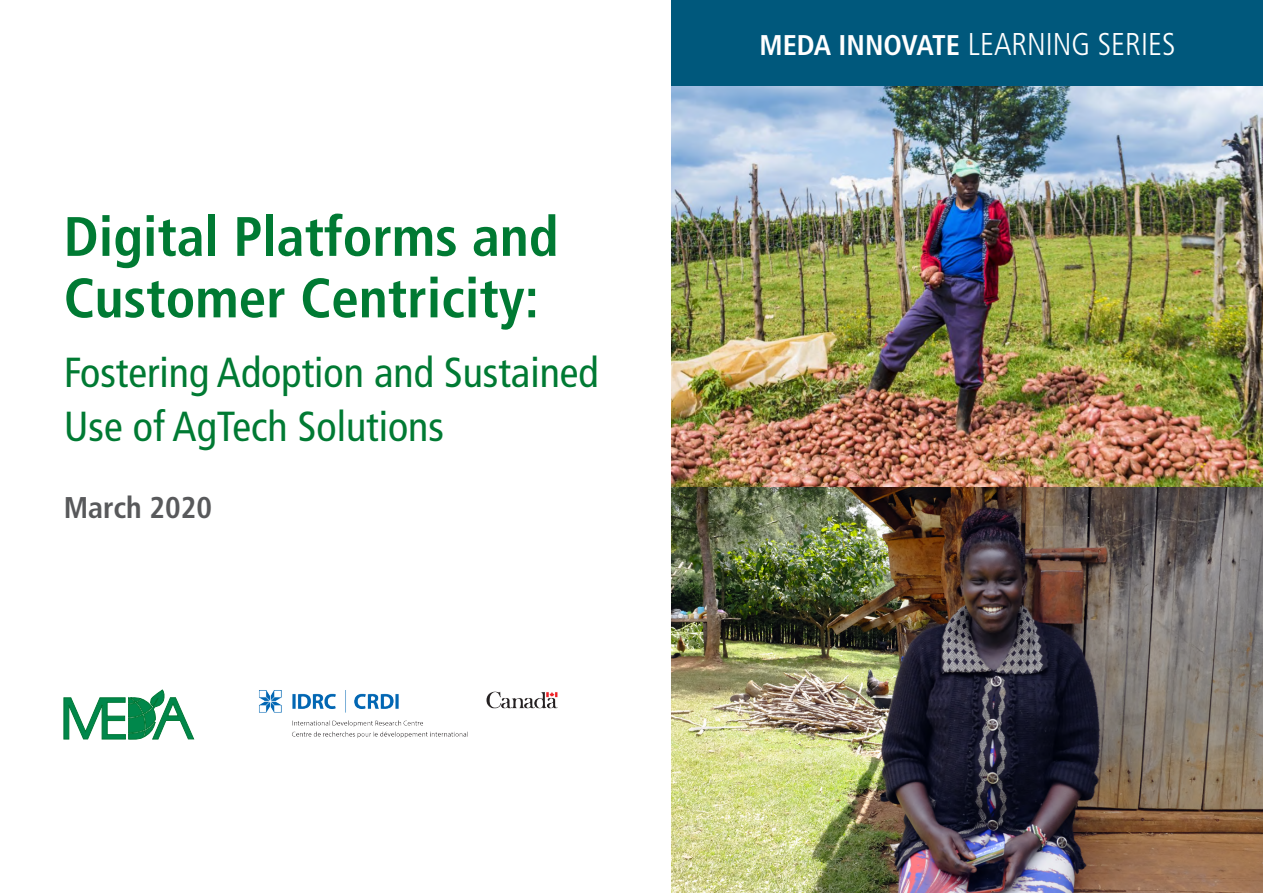
<style>
.page{position:relative;width:1263px;height:893px;background:#fff}
.page>*{position:absolute;margin:0;border:0;box-sizing:border-box;transform-origin:0 0}
.t1{font:700 condensed 55.5px/61.5px "Frutiger LT Std";color:#007a33}
.t2{font:condensed 42px/54px "Frutiger LT Std";color:#007a33}
.t3{font:300 condensed 31.5px "Frutiger LT Std";color:#fff}
.t4{font:700 condensed 30px "Frutiger LT Std";color:#58595b}
.s1{font-weight:700;font-size:28.5px}
</style>
<div class="page">
<img style="left:672px;top:86px;width:591px;height:807px">
<div style="left:672px;top:0;width:591px;height:86px;background:#00587c"></div>
<svg style="left:64px;top:690px;width:130px;height:49px"></svg>
<img style="left:259px;top:690px;width:299px;height:48px">
<h1 class="t1" style="left:64px;top:206px;width:496px">Digital Platforms and<br>Customer Centricity:</h1>
<p class="t2" style="left:64px;top:345px;width:536px">Fostering Adoption and Sustained<br>Use of AgTech Solutions</p>
<p class="t4" style="left:64px;top:489px;width:150px">March 2020</p>
<p class="t3" style="left:759px;top:26px;width:417px"><span class="s1">MEDA INNOVATE</span> LEARNING SERIES</p>
</div>
